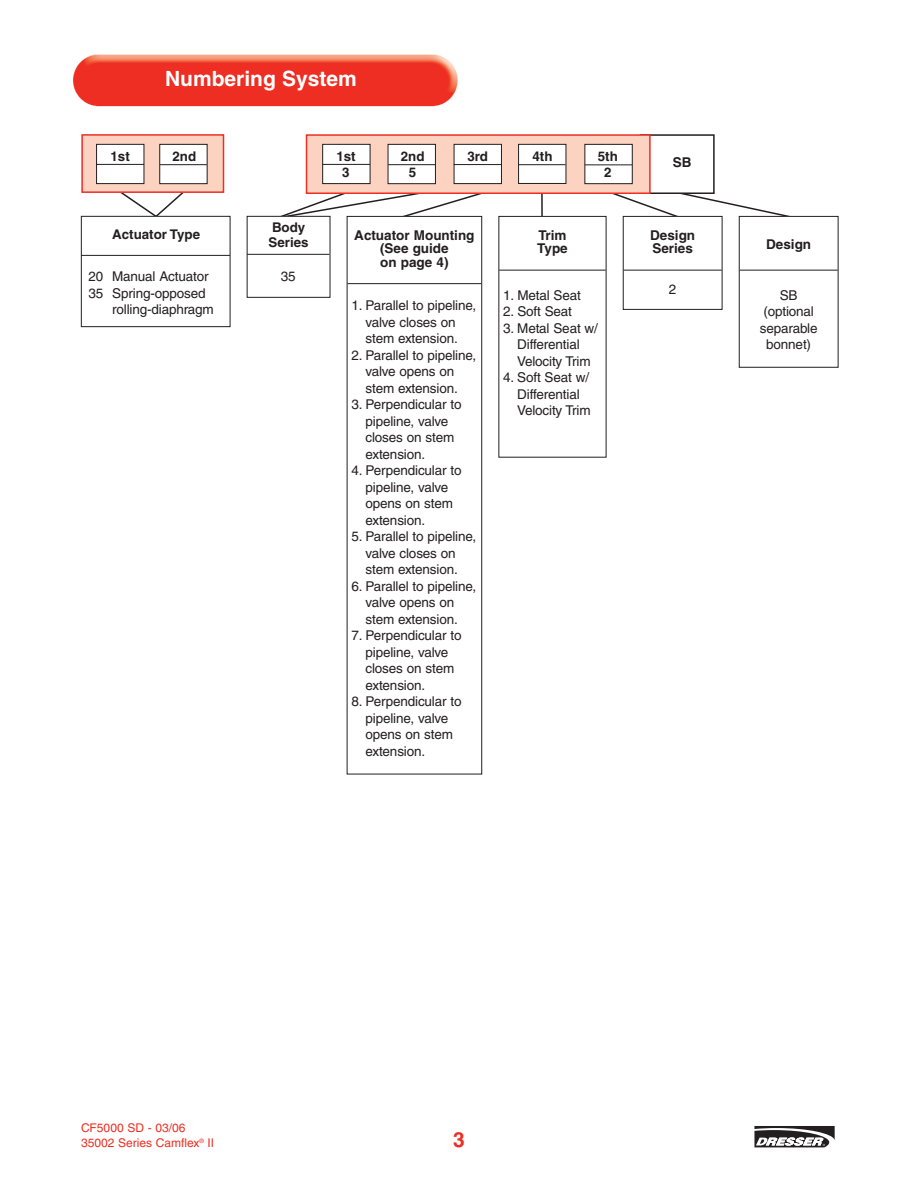
<style>
.page{position:relative;width:918px;height:1188px;background:#fff}
.page>*{position:absolute;margin:0;border:0;box-sizing:border-box;transform-origin:0 0}
.t1{font:700 21px "Helvetica";color:#fff}
.t2{font:700 21px "Helvetica";color:#ee2e22}
.t3{font:13.5px/16.5px "Helvetica";letter-spacing:-.01em;color:#231f20;text-align:center}
.t4{font:700 13.5px/13.5px "Helvetica";color:#231f20}
.t5{font:700 13.35px/16px "Helvetica";color:#231f20;text-align:center}
.t6{font:12px/15px "Helvetica";color:#ee2e22}
.s1{font-size:13.35px}
</style>
<div class="page">
<div style="left:640px;top:134px;width:75px;height:60px;border:2px solid #231f20"></div>
<hr style="left:541px;top:193px;width:2px;height:41px;background:#231f20">
<svg style="left:754px;top:1147px;width:71px;height:1px"></svg>
<svg style="left:754px;top:1126px;width:81px;height:21px"></svg>
<img style="left:73px;top:54px;width:385px;height:53px">
<div style="left:247px;top:216px;width:83px;height:82px;border:1px solid #231f20"></div>
<svg style="left:248px;top:177px;width:285px;height:57px"></svg>
<svg style="left:596px;top:184px;width:237px;height:43px"></svg>
<div style="left:82px;top:135px;width:142px;height:57px;background:#fcd3c1"></div>
<div style="left:81px;top:134px;width:143px;height:59px;border:2px solid #ee2e22"></div>
<svg style="left:96px;top:144px;width:97px;height:72px"></svg>
<div style="left:307px;top:135px;width:343px;height:58px;background:#fcd3c1"></div>
<div style="left:306px;top:134px;width:345px;height:60px;border:2px solid #ee2e22"></div>
<div style="left:519px;top:145px;width:47px;height:38px;background:#fff"></div>
<div style="left:518px;top:144px;width:48px;height:40px;border:1px solid #231f20"></div>
<div style="left:81px;top:216px;width:149px;height:111px;border:1px solid #231f20"></div>
<div style="left:454px;top:145px;width:47px;height:38px;background:#fff"></div>
<div style="left:454px;top:144px;width:48px;height:40px;border:1px solid #231f20"></div>
<div style="left:323px;top:145px;width:47px;height:38px;background:#fff"></div>
<div style="left:322px;top:144px;width:48px;height:40px;border:1px solid #231f20"></div>
<div style="left:388px;top:145px;width:47px;height:38px;background:#fff"></div>
<div style="left:388px;top:144px;width:48px;height:40px;border:1px solid #231f20"></div>
<div style="left:585px;top:145px;width:47px;height:38px;background:#fff"></div>
<div style="left:585px;top:144px;width:48px;height:40px;border:1px solid #231f20"></div>
<hr style="left:322px;top:164px;width:48px;height:1px;background:#231f20">
<hr style="left:454px;top:164px;width:47px;height:1px;background:#231f20">
<hr style="left:518px;top:164px;width:48px;height:1px;background:#231f20">
<hr style="left:247px;top:254px;width:82px;height:1px;background:#231f20">
<hr style="left:81px;top:255px;width:149px;height:1px;background:#231f20">
<hr style="left:388px;top:164px;width:47px;height:1px;background:#231f20">
<div style="left:160px;top:145px;width:47px;height:38px;background:#fff"></div>
<div style="left:159px;top:144px;width:48px;height:40px;border:1px solid #231f20"></div>
<hr style="left:160px;top:164px;width:47px;height:1px;background:#231f20">
<hr style="left:585px;top:165px;width:47px;height:1px;background:#231f20">
<div style="left:347px;top:216px;width:135px;height:558px;background:#fff"></div>
<hr style="left:347px;top:283px;width:134px;height:1px;background:#231f20">
<div style="left:347px;top:216px;width:135px;height:558px;border:1px solid #231f20"></div>
<div style="left:499px;top:216px;width:107px;height:241px;background:#fff"></div>
<hr style="left:499px;top:270px;width:107px;height:1px;background:#231f20">
<div style="left:623px;top:216px;width:99px;height:93px;background:#fff"></div>
<hr style="left:624px;top:270px;width:98px;height:1px;background:#231f20">
<div style="left:623px;top:216px;width:99px;height:94px;border:1px solid #231f20"></div>
<div style="left:739px;top:216px;width:99px;height:151px;background:#fff"></div>
<hr style="left:740px;top:270px;width:98px;height:1px;background:#231f20">
<div style="left:739px;top:216px;width:99px;height:152px;border:1px solid #231f20"></div>
<p class="t5" style="left:111px;top:149px;width:21px">1st</p>
<h1 class="t1" style="left:165px;top:71px;width:193px">Numbering System</h1>
<p class="t5" style="left:173px;top:150px;width:25px">2nd</p>
<p class="t5" style="left:336px;top:150px;width:21px">1st<br>3</p>
<p class="t5" style="left:467px;top:149px;width:22px">3rd</p>
<p class="t5" style="left:533px;top:149px;width:22px">4th</p>
<p class="t5" style="left:401px;top:150px;width:25px">2nd<br>5</p>
<p class="t5" style="left:598px;top:150px;width:22px">5th<br>2</p>
<p class="t5" style="left:112px;top:228px;width:90px">Actuator Type</p>
<p class="t5" style="left:269px;top:221px;width:42px;line-height:15px;text-align:left">Body<br>Series</p>
<p class="t3" style="left:281px;top:270px;width:16px">35</p>
<p class="t3" style="left:89px;top:270px;width:122px"><span class="s1">20</span> Manual Actuator</p>
<p class="t3" style="left:89px;top:286px;width:119px">35 Spring-opposed</p>
<p class="t3" style="left:112px;top:303px;width:103px">rolling-diaphragm</p>
<p class="t4" style="left:354px;top:230px;width:122px;text-align:center">Actuator Mounting (See guide<br>on page 4)</p>
<p class="t3" style="left:351px;top:299px;width:126px">1. Parallel to pipeline, valve closes on<br>stem extension.</p>
<p class="t3" style="left:351px;top:348px;width:126px">2. Parallel to pipeline, valve opens on<br>stem extension.</p>
<p class="t3" style="left:365px;top:398px;width:98px;text-align:left;text-indent:-14px">3. Perpendicular to pipeline, valve closes on stem extension.</p>
<p class="t3" style="left:365px;top:464px;width:98px;text-align:left;text-indent:-14px">4. Perpendicular to pipeline, valve opens on stem extension.</p>
<p class="t3" style="left:351px;top:530px;width:126px">5. Parallel to pipeline, valve closes on<br>stem extension.</p>
<p class="t3" style="left:351px;top:579px;width:126px">6. Parallel to pipeline, valve opens on<br>stem extension.</p>
<p class="t3" style="left:365px;top:629px;width:98px;text-align:left;text-indent:-14px">7. Perpendicular to pipeline, valve closes on stem extension.</p>
<p class="t3" style="left:365px;top:695px;width:98px;text-align:left;text-indent:-14px">8. Perpendicular to pipeline, valve opens on stem extension.</p>
<p class="t4" style="left:537px;top:230px;width:32px">Trim<br>Type</p>
<p class="t3" style="left:503px;top:288px;width:79px">1. Metal Seat</p>
<p class="t3" style="left:503px;top:305px;width:70px">2. Soft Seat</p>
<p class="t3" style="left:503px;top:321px;width:96px">3. Metal Seat w/<br>Differential<br>Velocity Trim</p>
<p class="t3" style="left:517px;top:371px;width:75px;text-align:left;text-indent:-14px">4. Soft Seat w/<br>Differential<br>Velocity Trim</p>
<p class="t4" style="left:673px;top:156px;width:20px">SB</p>
<p class="t4" style="left:650px;top:230px;width:47px">Design<br>Series</p>
<p class="t3" style="left:669px;top:282px;width:9px">2</p>
<p class="t4" style="left:766px;top:239px;width:47px">Design</p>
<p class="t3" style="left:760px;top:288px;width:59px">SB (optional separable bonnet)</p>
<p class="t6" style="left:81px;top:1122px;width:135px">CF5000 SD - 03/06<br>35002 Series Camflex<sup>®</sup> II</p>
<h1 class="t2" style="left:453px;top:1132px;width:13px">3</h1>
</div>
